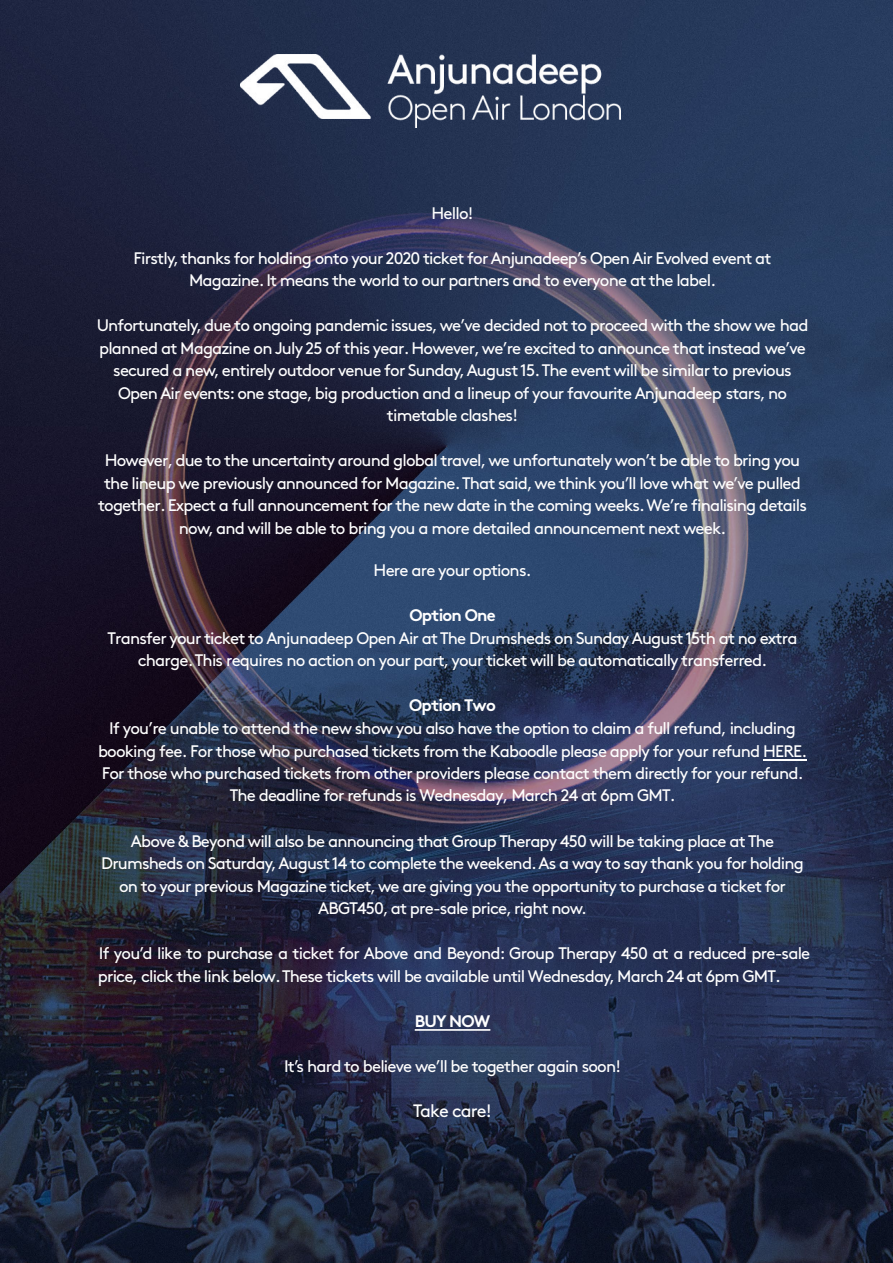
<style>
.page{position:relative;width:893px;height:1263px;background:#fff}
.page>*{position:absolute;margin:0;border:0;box-sizing:border-box;transform-origin:0 0}
.t1{font:18px "Brown";letter-spacing:-.05em;color:#fff}
.t2{font:16.65px/22.5px "Brown";letter-spacing:-.05em;color:#fff;text-align:center}
.t3{font:700 16.65px "Brown";letter-spacing:-.05em;color:#fff}
</style>
<div class="page">
<img style="left:0;top:0;width:893px;height:1263px">
<hr style="left:415px;top:1029px;width:75px;height:2px;background:#fff">
<hr style="left:763px;top:759px;width:44px;height:1px;background:#fff">
<img style="left:241px;top:54px;width:380px;height:74px">
<p class="t2" style="left:432px;top:200px;width:43px">Hello!</p>
<p class="t2" style="left:134px;top:245px;width:639px">Firstly, thanks for holding onto your 2020 ticket for Anjunadeep’s Open Air Evolved event at<br>Magazine. It means the world to our partners and to everyone at the label.</p>
<p class="t2" style="left:97px;top:313px;width:713px">Unfortunately, due to ongoing pandemic issues, we’ve decided not to proceed with the show we had planned at Magazine on July 25 of this year. However, we’re excited to announce that instead we’ve secured a new, entirely outdoor venue for Sunday,August 15.The event will be similar to previous Open Air events: one stage, big production and a lineup of your favourite Anjunadeep stars, no timetable clashes!</p>
<p class="t2" style="left:98px;top:448px;width:710px">However, due to the uncertainty around global travel, we unfortunately won’t be able to bring you the lineup we previously announced for Magazine.That said, we think you’ll love what we’ve pulled together. Expect a full announcement for the new date in the coming weeks.We’re finalising details now, and will be able to bring you a more detailed announcement next week.</p>
<p class="t2" style="left:374px;top:558px;width:159px">Here are your options.</p>
<p class="t3" style="left:409px;top:602px;width:88px">Option One</p>
<p class="t2" style="left:108px;top:625px;width:691px">Transfer your ticket to Anjunadeep Open Air at The Drumsheds on Sunday August 15th at no extra charge.This requires no action on your part, your ticket will be automatically transferred.</p>
<p class="t3" style="left:409px;top:692px;width:88px">Option Two</p>
<p class="t2" style="left:98px;top:716px;width:711px">If you’re unable to attend the new show you also have the option to claim a full refund, including booking fee. For those who purchased tickets from the Kaboodle please apply for your refund HERE.<br>For those who purchased tickets from other providers please contact them directly for your refund.<br>The deadline for refunds is Wednesday, March 24 at 6pm GMT.</p>
<p class="t2" style="left:101px;top:828px;width:704px">Above &amp; Beyond will also be announcing that Group Therapy 450 will be taking place at The Drumsheds on Saturday,August 14 to complete the weekend.As a way to say thank you for holding on to your previous Magazine ticket, we are giving you the opportunity to purchase a ticket for ABGT450, at pre-sale price, right now.</p>
<p class="t2" style="left:98px;top:941px;width:714px;text-align:left">If you’d like to purchase a ticket for Above and Beyond: Group Therapy 450 at a reduced pre-sale price, click the link below.These tickets will be available until Wednesday, March 24 at 6pm GMT.</p>
<p class="t3" style="left:415px;top:1008px;width:77px">BUY NOW</p>
<p class="t2" style="left:284px;top:1053px;width:339px">It’s hard to believe we’ll be together again soon!</p>
<p class="t1" style="left:413px;top:1097px;width:80px">Take care!</p>
</div>
